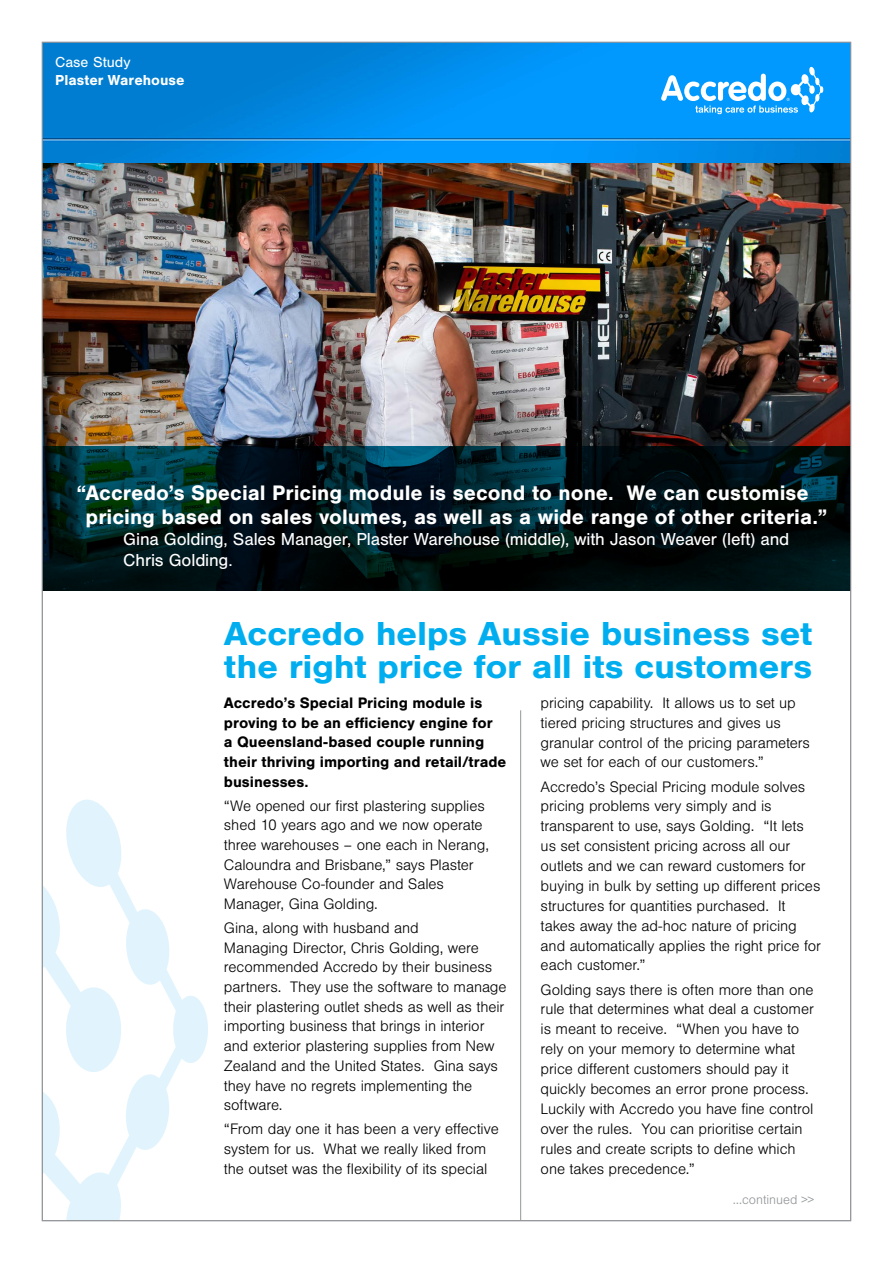
<style>
.page{position:relative;width:893px;height:1263px;background:#fff}
.page>*{position:absolute;margin:0;border:0;box-sizing:border-box;transform-origin:0 0}
.t1{font:700 34.5px/33px "Nimbus San";letter-spacing:-.01em;color:#00aeef;scale:1.09 1}
.t2{font:700 21.75px/24px "Nimbus San";color:#fff}
.t3{font:18px/21px "Nimbus San";letter-spacing:-.01em;color:#fff}
.t4{font:300 15.75px/20px "Nimbus San";letter-spacing:-.005em;color:#000}
.t5{font:700 15.75px/19.6px "Nimbus San";letter-spacing:-.005em;color:#000}
.t6{font:700 15px "Nimbus San";color:#fff}
.t7{font:15px "Nimbus San";color:#fff}
.t8{font:300 13.5px "Nimbus San";color:#939598}
</style>
<div class="page">
<img style="left:42px;top:42px;width:809px;height:1179px">
<p class="t7" style="left:55px;top:54px;width:77px">Case Study</p>
<p class="t6" style="left:55px;top:72px;width:131px">Plaster Warehouse</p>
<h2 class="t2" style="left:86px;top:481px;width:743px;text-indent:-9px">“Accredo’s Special Pricing module is second to none. We can customise pricing based on sales volumes, as well as a wide range of other criteria.”</h2>
<p class="t3" style="left:123px;top:529px;width:668px">Gina Golding, Sales Manager, Plaster Warehouse (middle), with Jason Weaver (left) and<br>Chris Golding.</p>
<h1 class="t1" style="left:224px;top:617px;width:542px">Accredo helps Aussie business set the right price for all its customers</h1>
<p class="t5" style="left:224px;top:693px;width:284px">Accredo’s Special Pricing module is proving to be an efficiency engine for<br>a Queensland-based couple running their thriving importing and retail/trade businesses.</p>
<p class="t4" style="left:224px;top:796px;width:267px">“We opened our first plastering supplies shed 10 years ago and we now operate three warehouses – one each in Nerang, Caloundra and Brisbane,” says Plaster Warehouse Co-founder and Sales Manager, Gina Golding.</p>
<p class="t4" style="left:224px;top:918px;width:284px">Gina, along with husband and<br>Managing Director, Chris Golding, were recommended Accredo by their business partners. They use the software to manage their plastering outlet sheds as well as their importing business that brings in interior and exterior plastering supplies from New Zealand and the United States. Gina says they have no regrets implementing the software.</p>
<p class="t4" style="left:224px;top:1119px;width:276px">“From day one it has been a very effective system for us. What we really liked from the outset was the flexibility of its special</p>
<p class="t4" style="left:541px;top:693px;width:271px">pricing capability. It allows us to set up tiered pricing structures and gives us granular control of the pricing parameters we set for each of our customers.”</p>
<p class="t4" style="left:541px;top:777px;width:282px">Accredo’s Special Pricing module solves pricing problems very simply and is transparent to use, says Golding. “It lets us set consistent pricing across all our outlets and we can reward customers for buying in bulk by setting up different prices structures for quantities purchased. It takes away the ad-hoc nature of pricing and automatically applies the right price for each customer.”</p>
<p class="t4" style="left:541px;top:980px;width:275px">Golding says there is often more than one rule that determines what deal a customer is meant to receive. “When you have to rely on your memory to determine what price different customers should pay it quickly becomes an error prone process.<br>Luckily with Accredo you have fine control over the rules. You can prioritise certain rules and create scripts to define which one takes precedence.”</p>
<p class="t8" style="left:733px;top:1193px;width:83px">…continued &gt;&gt;</p>
</div>
